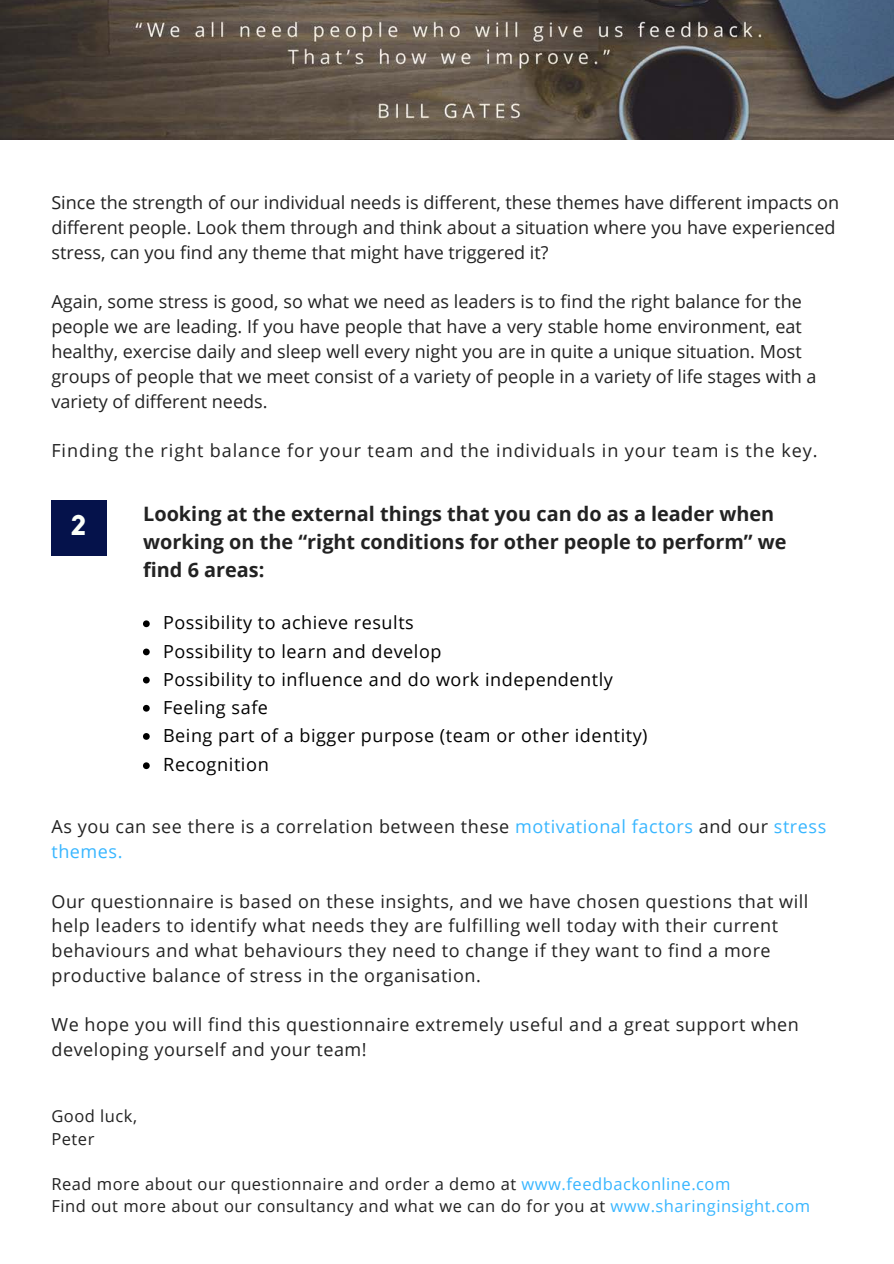
<style>
.page{position:relative;width:894px;height:1264px;background:#fff}
.page>*{position:absolute;margin:0;border:0;box-sizing:border-box;transform-origin:0 0}
.t1{font:700 28.2px "Kollektif";color:#fcfff9}
.t2{font:700 19.8px/28.2px "Open Sans";color:#222}
.t3{font:18.15px "Open Sans";letter-spacing:.03em;color:#000}
.t4{font:18px/24.8px "Open Sans";color:#222}
.t5{font:18px/24.8px "Open Sans";letter-spacing:.03em;color:#222}
.t6{font:18px/28.2px "Open Sans";letter-spacing:.03em;color:#000}
.t7{font:18px "Open Sans";letter-spacing:.05em;color:#222}
.t8{font:16.5px/22.5px "Open Sans";letter-spacing:.03em;color:#222}
.s1{color:#38b6ff}
</style>
<div class="page">
<div style="left:51px;top:500px;width:56px;height:55px;background:#05124b"></div>
<svg style="left:143px;top:620px;width:7px;height:7px"></svg>
<svg style="left:143px;top:648px;width:7px;height:7px"></svg>
<svg style="left:143px;top:676px;width:7px;height:7px"></svg>
<svg style="left:143px;top:705px;width:7px;height:6px"></svg>
<svg style="left:143px;top:733px;width:7px;height:6px"></svg>
<svg style="left:143px;top:762px;width:7px;height:7px"></svg>
<img style="left:0;top:0;width:893px;height:139px">
<p class="t4" style="left:51px;top:190px;width:789px">Since the strength of our individual needs is different, these themes have different impacts on different people. Look them through and think about a situation where you have experienced stress, can you find any theme that might have triggered it?</p>
<p class="t4" style="left:51px;top:289px;width:766px">Again, some stress is good, so what we need as leaders is to find the right balance for the people we are leading. If you have people that have a very stable home environment, eat healthy, exercise daily and sleep well every night you are in quite a unique situation. Most groups of people that we meet consist of a variety of people in a variety of life stages with a variety of different needs.</p>
<p class="t7" style="left:51px;top:438px;width:767px">Finding the right balance for your team and the individuals in your team is the key.</p>
<h1 class="t1" style="left:71px;top:512px;width:17px">2</h1>
<p class="t2" style="left:143px;top:499px;width:644px">Looking at the external things that you can do as a leader when working on the “right conditions for other people to perform” we find 6 areas:</p>
<p class="t6" style="left:163px;top:608px;width:486px">Possibility to achieve results<br>Possibility to learn and develop<br>Possibility to influence and do work independently Feeling safe<br>Being part of a bigger purpose (team or other identity)</p>
<p class="t3" style="left:163px;top:752px;width:107px">Recognition</p>
<p class="t5" style="left:51px;top:813px;width:776px">As you can see there is a correlation between these <span class="s1">motivational factors</span> and our <span class="s1">stress themes.</span></p>
<p class="t5" style="left:51px;top:888px;width:758px">Our questionnaire is based on these insights, and we have chosen questions that will help leaders to identify what needs they are fulfilling well today with their current behaviours and what behaviours they need to change if they want to find a more productive balance of stress in the organisation.</p>
<p class="t5" style="left:51px;top:1012px;width:748px">We hope you will find this questionnaire extremely useful and a great support when developing yourself and your team!</p>
<p class="t8" style="left:51px;top:1104px;width:87px">Good luck,<br>Peter</p>
<p class="t8" style="left:51px;top:1172px;width:760px">Read more about our questionnaire and order a demo at <span class="s1">www.feedbackonline.com<br></span>Find out more about our consultancy and what we can do for you at <span class="s1">www.sharinginsight.com</span></p>
</div>
